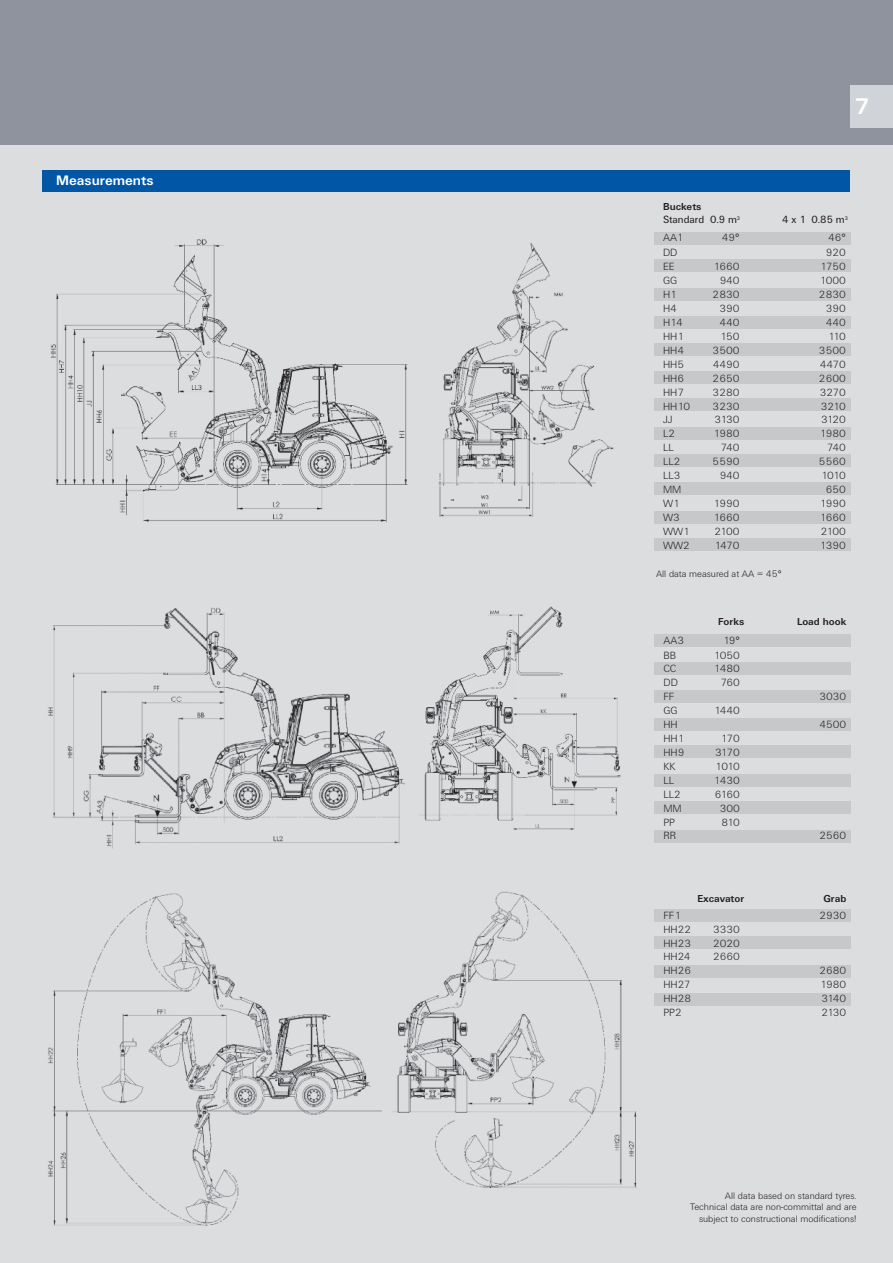
<style>
.page{position:relative;width:893px;height:1263px;background:#fff}
.page>*{position:absolute;margin:0;border:0;box-sizing:border-box;transform-origin:0 0}
.t1{font:600 21px "Eurostile";color:#fff}
.t2{font:700 14.25px "Unitus T";color:#fff}
.t3{font:300 10.8px "Unitus T";color:#231f20}
.t4{font:10.8px "Unitus T";color:#231f20;scale:.96 1}
.t5{font:700 10.5px "Unitus T";color:#231f20}
.t6{font:300 9.75px/11.7px "Unitus T";color:#231f20;text-align:right}
</style>
<div class="page">
<div style="left:0;top:145px;width:893px;height:1118px;background:#dcdddf"></div>
<div style="left:0;top:0;width:893px;height:145px;background:#8f939d"></div>
<div style="left:850px;top:85px;width:43px;height:43px;background:#d0d4d8"></div>
<div style="left:655px;top:634px;width:196px;height:13px;background:#c7c8ca"></div>
<div style="left:655px;top:662px;width:196px;height:13px;background:#c7c8ca"></div>
<div style="left:655px;top:690px;width:196px;height:13px;background:#c7c8ca"></div>
<div style="left:655px;top:718px;width:196px;height:13px;background:#c7c8ca"></div>
<div style="left:655px;top:745px;width:196px;height:13px;background:#c7c8ca"></div>
<div style="left:655px;top:774px;width:196px;height:12px;background:#c7c8ca"></div>
<div style="left:655px;top:801px;width:196px;height:13px;background:#c7c8ca"></div>
<div style="left:655px;top:830px;width:196px;height:13px;background:#c7c8ca"></div>
<div style="left:655px;top:454px;width:196px;height:13px;background:#c7c8ca"></div>
<div style="left:655px;top:482px;width:196px;height:13px;background:#c7c8ca"></div>
<div style="left:655px;top:511px;width:196px;height:13px;background:#c7c8ca"></div>
<div style="left:655px;top:539px;width:196px;height:12px;background:#c7c8ca"></div>
<div style="left:655px;top:427px;width:196px;height:12px;background:#c7c8ca"></div>
<img style="left:438px;top:243px;width:176px;height:274px">
<img style="left:48px;top:607px;width:357px;height:242px">
<img style="left:393px;top:891px;width:244px;height:298px">
<img style="left:48px;top:893px;width:334px;height:333px">
<div style="left:43px;top:170px;width:807px;height:21px;background:#0157a6"></div>
<div style="left:655px;top:232px;width:196px;height:12px;background:#c7c8ca"></div>
<div style="left:655px;top:259px;width:196px;height:13px;background:#c7c8ca"></div>
<div style="left:655px;top:288px;width:196px;height:13px;background:#c7c8ca"></div>
<div style="left:655px;top:316px;width:196px;height:12px;background:#c7c8ca"></div>
<div style="left:655px;top:343px;width:196px;height:12px;background:#c7c8ca"></div>
<div style="left:655px;top:371px;width:196px;height:13px;background:#c7c8ca"></div>
<div style="left:655px;top:398px;width:196px;height:13px;background:#c7c8ca"></div>
<div style="left:655px;top:909px;width:196px;height:13px;background:#c7c8ca"></div>
<div style="left:655px;top:936px;width:196px;height:13px;background:#c7c8ca"></div>
<div style="left:655px;top:965px;width:196px;height:13px;background:#c7c8ca"></div>
<div style="left:655px;top:993px;width:196px;height:13px;background:#c7c8ca"></div>
<img style="left:424px;top:606px;width:197px;height:224px">
<img style="left:50px;top:239px;width:358px;height:284px">
<h2 class="t2" style="left:56px;top:172px;width:99px">Measurements</h2>
<h1 class="t1" style="left:855px;top:99px;width:16px">7</h1>
<p class="t5" style="left:663px;top:201px;width:40px">Buckets</p>
<p class="t4" style="left:663px;top:213px;width:82px">Standard 0.9 m<sup>3</sup></p>
<p class="t4" style="left:782px;top:213px;width:70px">4x1 0.85m<sup>3</sup></p>
<p class="t3" style="left:663px;top:231px;width:22px">AA1</p>
<p class="t3" style="left:722px;top:231px;width:19px">49°</p>
<p class="t3" style="left:828px;top:231px;width:19px">46°</p>
<p class="t3" style="left:663px;top:246px;width:16px">DD</p>
<p class="t3" style="left:826px;top:246px;width:22px">920</p>
<p class="t3" style="left:663px;top:260px;width:13px">EE</p>
<p class="t3" style="left:713px;top:260px;width:28px">1660</p>
<p class="t3" style="left:820px;top:260px;width:27px">1750</p>
<p class="t3" style="left:663px;top:274px;width:16px">GG</p>
<p class="t3" style="left:720px;top:274px;width:21px">940</p>
<p class="t3" style="left:820px;top:274px;width:28px">1000</p>
<p class="t3" style="left:663px;top:288px;width:15px">H1</p>
<p class="t3" style="left:713px;top:288px;width:28px">2830</p>
<p class="t3" style="left:819px;top:288px;width:28px">2830</p>
<p class="t3" style="left:663px;top:302px;width:15px">H4</p>
<p class="t3" style="left:719px;top:302px;width:22px">390</p>
<p class="t3" style="left:826px;top:302px;width:22px">390</p>
<p class="t3" style="left:663px;top:316px;width:21px">H14</p>
<p class="t3" style="left:719px;top:316px;width:22px">440</p>
<p class="t3" style="left:826px;top:316px;width:22px">440</p>
<p class="t3" style="left:663px;top:330px;width:23px">HH1</p>
<p class="t3" style="left:720px;top:330px;width:21px">150</p>
<p class="t3" style="left:828px;top:330px;width:19px">110</p>
<p class="t3" style="left:663px;top:344px;width:23px">HH4</p>
<p class="t3" style="left:713px;top:344px;width:28px">3500</p>
<p class="t3" style="left:819px;top:344px;width:28px">3500</p>
<p class="t3" style="left:663px;top:358px;width:23px">HH5</p>
<p class="t3" style="left:713px;top:358px;width:28px">4490</p>
<p class="t3" style="left:820px;top:358px;width:28px">4470</p>
<p class="t3" style="left:663px;top:372px;width:23px">HH6</p>
<p class="t3" style="left:713px;top:372px;width:28px">2650</p>
<p class="t3" style="left:819px;top:372px;width:28px">2600</p>
<p class="t3" style="left:663px;top:386px;width:23px">HH7</p>
<p class="t3" style="left:713px;top:386px;width:28px">3280</p>
<p class="t3" style="left:820px;top:386px;width:28px">3270</p>
<p class="t3" style="left:663px;top:399px;width:29px">HH10</p>
<p class="t3" style="left:713px;top:399px;width:28px">3230</p>
<p class="t3" style="left:821px;top:399px;width:27px">3210</p>
<p class="t3" style="left:663px;top:413px;width:11px">JJ</p>
<p class="t3" style="left:715px;top:413px;width:26px">3130</p>
<p class="t3" style="left:821px;top:413px;width:26px">3120</p>
<p class="t3" style="left:663px;top:427px;width:14px">L2</p>
<p class="t3" style="left:714px;top:427px;width:28px">1980</p>
<p class="t3" style="left:820px;top:427px;width:28px">1980</p>
<p class="t3" style="left:663px;top:441px;width:12px">LL</p>
<p class="t3" style="left:720px;top:441px;width:21px">740</p>
<p class="t3" style="left:827px;top:441px;width:21px">740</p>
<p class="t3" style="left:663px;top:455px;width:19px">LL2</p>
<p class="t3" style="left:713px;top:455px;width:28px">5590</p>
<p class="t3" style="left:819px;top:455px;width:28px">5560</p>
<p class="t3" style="left:663px;top:469px;width:19px">LL3</p>
<p class="t3" style="left:720px;top:469px;width:21px">940</p>
<p class="t3" style="left:821px;top:469px;width:26px">1010</p>
<p class="t3" style="left:663px;top:483px;width:20px">MM</p>
<p class="t3" style="left:826px;top:483px;width:22px">650</p>
<p class="t3" style="left:663px;top:497px;width:18px">W1</p>
<p class="t3" style="left:714px;top:497px;width:28px">1990</p>
<p class="t3" style="left:820px;top:497px;width:28px">1990</p>
<p class="t3" style="left:663px;top:511px;width:18px">W3</p>
<p class="t3" style="left:713px;top:511px;width:28px">1660</p>
<p class="t3" style="left:820px;top:511px;width:28px">1660</p>
<p class="t3" style="left:663px;top:525px;width:28px">WW1</p>
<p class="t3" style="left:714px;top:525px;width:27px">2100</p>
<p class="t3" style="left:821px;top:525px;width:27px">2100</p>
<p class="t3" style="left:663px;top:539px;width:28px">WW2</p>
<p class="t3" style="left:714px;top:539px;width:27px">1470</p>
<p class="t3" style="left:820px;top:539px;width:28px">1390</p>
<p class="t6" style="left:656px;top:567px;width:127px">All data measured at AA = 45°</p>
<p class="t5" style="left:718px;top:616px;width:28px">Forks</p>
<p class="t5" style="left:797px;top:616px;width:51px">Load hook</p>
<p class="t3" style="left:663px;top:633px;width:22px">AA3</p>
<p class="t3" style="left:723px;top:633px;width:18px">19°</p>
<p class="t3" style="left:663px;top:648px;width:14px">BB</p>
<p class="t3" style="left:714px;top:648px;width:28px">1050</p>
<p class="t3" style="left:663px;top:662px;width:15px">CC</p>
<p class="t3" style="left:714px;top:662px;width:28px">1480</p>
<p class="t3" style="left:663px;top:676px;width:16px">DD</p>
<p class="t3" style="left:721px;top:676px;width:21px">760</p>
<p class="t3" style="left:663px;top:690px;width:12px">FF</p>
<p class="t3" style="left:819px;top:690px;width:28px">3030</p>
<p class="t3" style="left:663px;top:704px;width:16px">GG</p>
<p class="t3" style="left:714px;top:704px;width:27px">1440</p>
<p class="t3" style="left:663px;top:718px;width:16px">HH</p>
<p class="t3" style="left:819px;top:718px;width:28px">4500</p>
<p class="t3" style="left:663px;top:732px;width:23px">HH1</p>
<p class="t3" style="left:721px;top:732px;width:21px">170</p>
<p class="t3" style="left:663px;top:746px;width:23px">HH9</p>
<p class="t3" style="left:715px;top:746px;width:26px">3170</p>
<p class="t3" style="left:663px;top:760px;width:14px">KK</p>
<p class="t3" style="left:715px;top:760px;width:26px">1010</p>
<p class="t3" style="left:663px;top:774px;width:12px">LL</p>
<p class="t3" style="left:714px;top:774px;width:28px">1430</p>
<p class="t3" style="left:663px;top:788px;width:19px">LL2</p>
<p class="t3" style="left:715px;top:788px;width:27px">6160</p>
<p class="t3" style="left:663px;top:801px;width:20px">MM</p>
<p class="t3" style="left:720px;top:801px;width:22px">300</p>
<p class="t3" style="left:663px;top:815px;width:13px">PP</p>
<p class="t3" style="left:721px;top:815px;width:20px">810</p>
<p class="t3" style="left:663px;top:829px;width:14px">RR</p>
<p class="t3" style="left:819px;top:829px;width:28px">2560</p>
<p class="t5" style="left:697px;top:892px;width:48px">Excavator</p>
<p class="t5" style="left:823px;top:892px;width:24px">Grab</p>
<p class="t3" style="left:663px;top:909px;width:19px">FF1</p>
<p class="t3" style="left:819px;top:909px;width:28px">2930</p>
<p class="t3" style="left:663px;top:922px;width:29px">HH22</p>
<p class="t3" style="left:713px;top:922px;width:28px">3330</p>
<p class="t3" style="left:663px;top:936px;width:29px">HH23</p>
<p class="t3" style="left:713px;top:936px;width:28px">2020</p>
<p class="t3" style="left:663px;top:950px;width:29px">HH24</p>
<p class="t3" style="left:713px;top:950px;width:28px">2660</p>
<p class="t3" style="left:663px;top:964px;width:29px">HH26</p>
<p class="t3" style="left:819px;top:964px;width:28px">2680</p>
<p class="t3" style="left:663px;top:978px;width:28px">HH27</p>
<p class="t3" style="left:820px;top:978px;width:28px">1980</p>
<p class="t3" style="left:663px;top:992px;width:29px">HH28</p>
<p class="t3" style="left:821px;top:992px;width:26px">3140</p>
<p class="t3" style="left:663px;top:1006px;width:20px">PP2</p>
<p class="t3" style="left:821px;top:1006px;width:26px">2130</p>
<p class="t6" style="left:690px;top:1189px;width:168px">All data based on standard tyres.<br>Technical data are non-committal and are subject to constructional modifications!</p>
</div>
